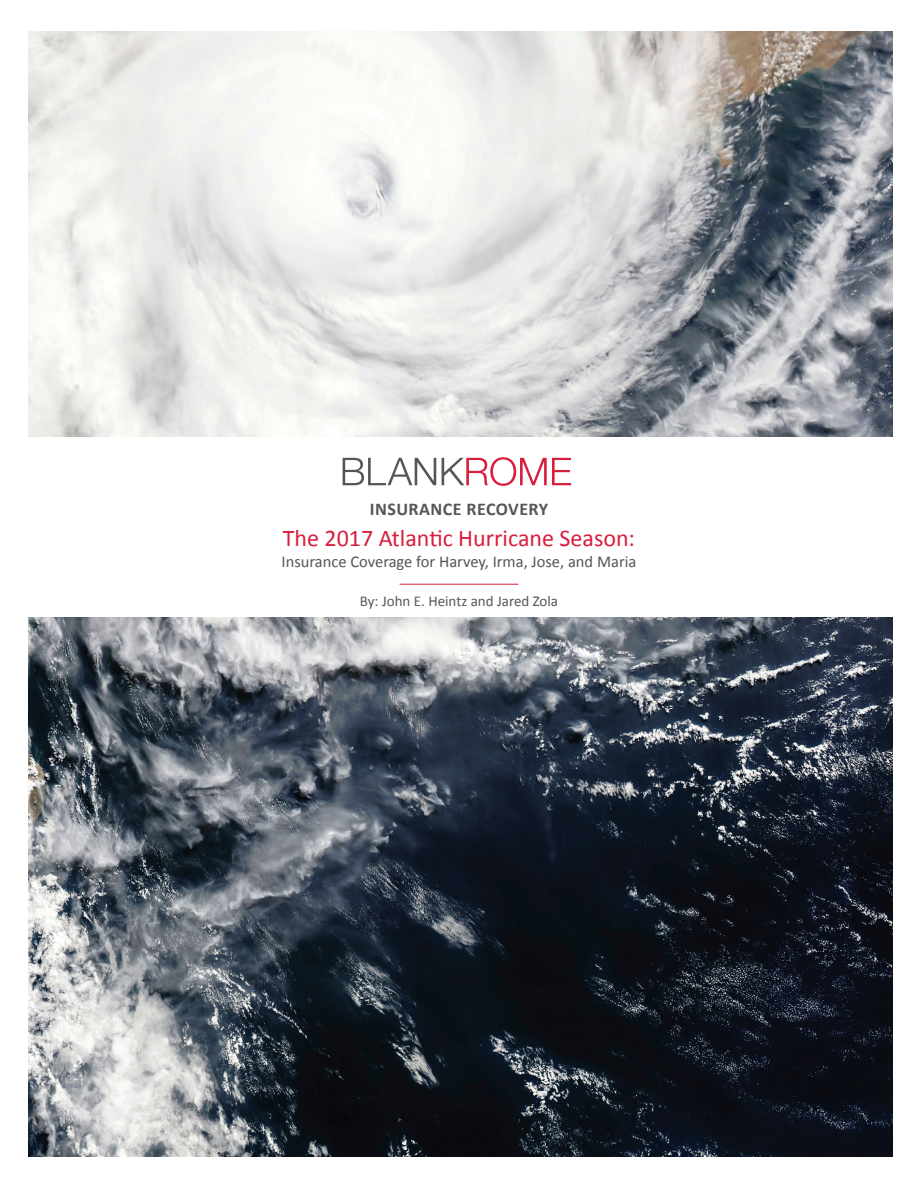
<style>
.page{position:relative;width:918px;height:1188px;background:#fff}
.page>*{position:absolute;margin:0;border:0;box-sizing:border-box;transform-origin:0 0}
.t1{font:24px "Calibri";color:#d81d3d}
.t2{font:700 18px "Calibri";letter-spacing:.025em;color:#55565a}
.t3{font:16.5px "Calibri";color:#55565a}
.t4{font:15px "Calibri";color:#55565a}
</style>
<div class="page">
<img style="left:28px;top:31px;width:864px;height:1126px">
<div style="left:0;top:438px;width:918px;height:179px;background:#fff"></div>
<hr style="left:400px;top:584px;width:118px;height:1px;background:#d81d3d">
<svg style="left:343px;top:458px;width:93px;height:27px"></svg>
<svg style="left:442px;top:457px;width:129px;height:29px"></svg>
<p class="t2" style="left:370px;top:496px;width:180px">INSURANCE RECOVERY</p>
<p class="t1" style="left:283px;top:522px;width:354px">The 2017 Atlantic Hurricane Season:</p>
<p class="t3" style="left:282px;top:551px;width:356px">Insurance Coverage for Harvey, Irma, Jose, and Maria</p>
<p class="t4" style="left:360px;top:591px;width:200px">By: John E. Heintz and Jared Zola</p>
</div>
